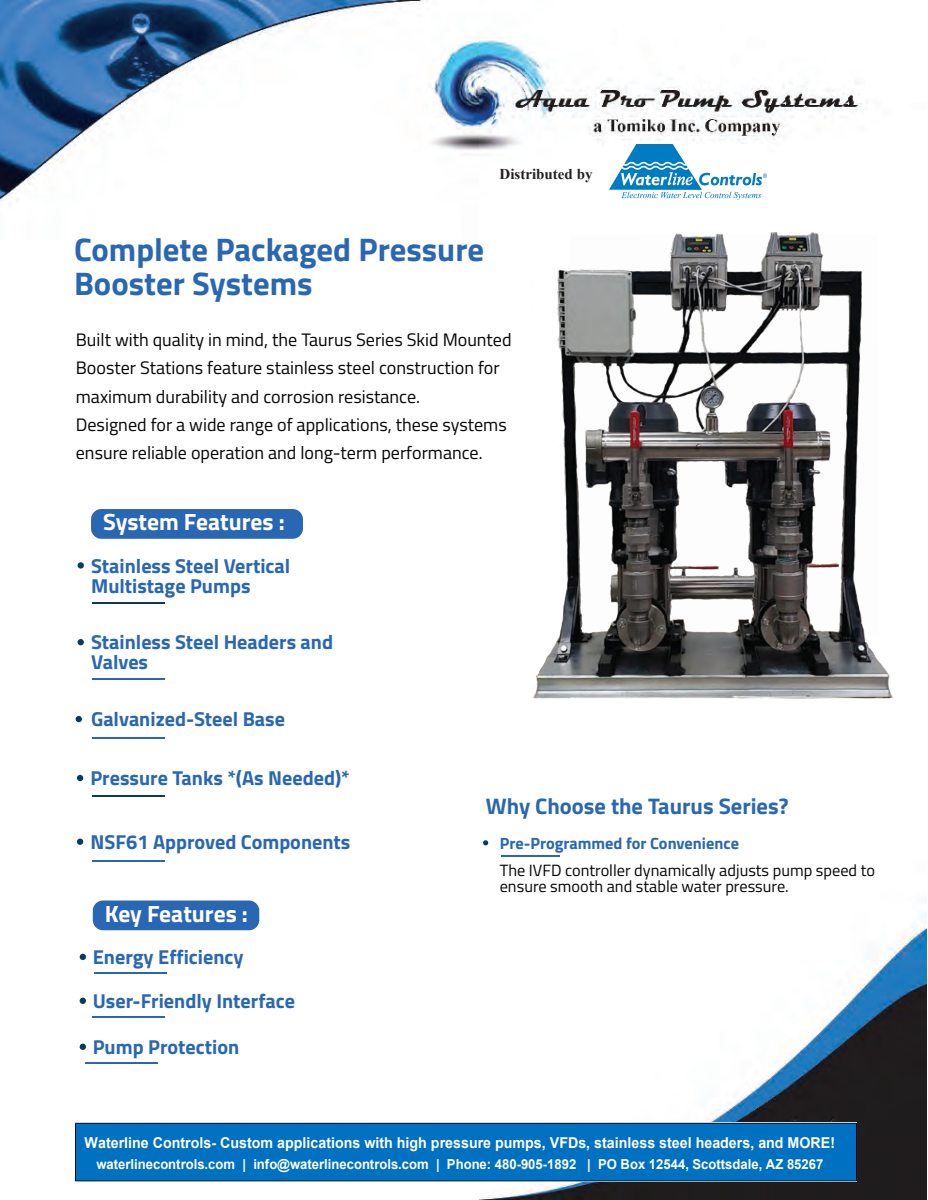
<style>
.page{position:relative;width:928px;height:1200px;background:#fff}
.page>*{position:absolute;margin:0;border:0;box-sizing:border-box;transform-origin:0 0}
.t1{font:700 32.62px/33.8px "Titillium Web";color:#2a67b2}
.t2{font:700 23.5px "Titillium Web";color:#fff}
.t3{font:700 22.5px "Titillium Web";color:#2a67b2}
.t4{font:700 20.12px/20.5px "Titillium Web";color:#2a67b2}
.t5{font:18.12px/28.4px "Titillium Web";color:#040503}
.t6{font:16.25px/16.6px "Titillium Web";color:#040503}
.t7{font:700 16.25px "Titillium Web";color:#2a67b2}
.t8{font:700 15px "Arial";color:#fff;scale:.95 1}
.t9{font:700 15px "Times New Roman";color:#231f20}
.t10{font:700 13.75px "Arial";color:#fff;scale:.95 1}
.s1{font-style:inherit}
</style>
<div class="page">
<img style="left:0;top:0;width:926px;height:1200px">
<div style="left:91px;top:509px;width:212px;height:30px;background:#2a67b2;border-radius:10px"></div>
<hr style="left:92px;top:602px;width:73px;height:2px;background:#0a3b5e">
<hr style="left:92px;top:795px;width:72px;height:1px;background:#0a3b5e">
<hr style="left:92px;top:678px;width:73px;height:2px;background:#2a67b2">
<hr style="left:92px;top:860px;width:72px;height:2px;background:#2a67b2">
<hr style="left:92px;top:737px;width:73px;height:2px;background:#2a67b2">
<svg style="left:76px;top:716px;width:6px;height:6px"></svg>
<div style="left:93px;top:901px;width:166px;height:29px;background:#2a67b2;border-radius:10px"></div>
<hr style="left:94px;top:972px;width:73px;height:2px;background:#2a67b2">
<svg style="left:80px;top:954px;width:6px;height:6px"></svg>
<hr style="left:85px;top:1062px;width:72px;height:2px;background:#2a67b2">
<svg style="left:80px;top:1044px;width:6px;height:6px"></svg>
<hr style="left:92px;top:1016px;width:72px;height:2px;background:#2a67b2">
<svg style="left:80px;top:998px;width:6px;height:6px"></svg>
<svg style="left:77px;top:775px;width:6px;height:6px"></svg>
<div style="left:77px;top:562px;width:7px;height:7px;background:#0a3b5e;border-radius:50%"></div>
<svg style="left:77px;top:839px;width:6px;height:6px"></svg>
<div style="left:77px;top:639px;width:7px;height:6px;background:#0a3b5e;border-radius:50%"></div>
<hr style="left:501px;top:855px;width:58px;height:1px;background:#2a67b2">
<svg style="left:483px;top:840px;width:5px;height:5px"></svg>
<img style="left:521px;top:214px;width:378px;height:515px">
<img style="left:609px;top:145px;width:157px;height:54px">
<div style="left:65px;top:1123px;width:791px;height:59px;background:#0070c0"></div>
<p class="t9" style="left:499px;top:163px;width:94px">Distributed by</p>
<h1 class="t1" style="left:74px;top:231px;width:411px">Complete Packaged Pressure<br>Booster Systems</h1>
<p class="t5" style="left:76px;top:324px;width:437px">Built with quality in mind, the Taurus Series Skid Mounted Booster Stations feature stainless steel construction for maximum durability and corrosion resistance.<br>Designed for a wide range of applications, these systems ensure reliable operation and long-term performance.</p>
<p class="t2" style="left:103px;top:504px;width:183px">System Features :</p>
<p class="t4" style="left:91px;top:554px;width:201px">Stainless Steel Vertical<br>Multistage Pumps</p>
<p class="t4" style="left:91px;top:631px;width:243px">Stainless Steel Headers and<br>Valves</p>
<p class="t4" style="left:91px;top:707px;width:195px">Galvanized-Steel Base</p>
<p class="t4" style="left:90px;top:767px;width:261px">Pressure Tanks *(As Needed)*</p>
<p class="t4" style="left:90px;top:831px;width:261px">NSF61 Approved Components</p>
<p class="t2" style="left:105px;top:896px;width:144px">Key Features :</p>
<p class="t4" style="left:93px;top:946px;width:152px">Energy Efficiency</p>
<p class="t4" style="left:93px;top:990px;width:204px">User-Friendly Interface</p>
<p class="t4" style="left:93px;top:1036px;width:148px">Pump Protection</p>
<p class="t3" style="left:485px;top:789px;width:304px">Why Choose the Taurus Series?</p>
<p class="t7" style="left:499px;top:831px;width:241px">Pre-Programmed for Convenience</p>
<p class="t6" style="left:499px;top:861px;width:377px">The IVFD controller dynamically adjusts pump speed to ensure smooth and stable water pressure.</p>
<p class="t8" style="left:85px;top:1132px;width:791px">Waterline Controls- Custom applications with high pressure pumps, VFDs, stainless steel headers, and MORE!</p>
<p class="t10" style="left:96px;top:1154px;width:766px">waterlinecontrols.com | info@waterlinecontrols.com | <span class="s1">Phone:</span> 480-905-1892 | PO Box 12544, Scottsdale, AZ 85267</p>
</div>
